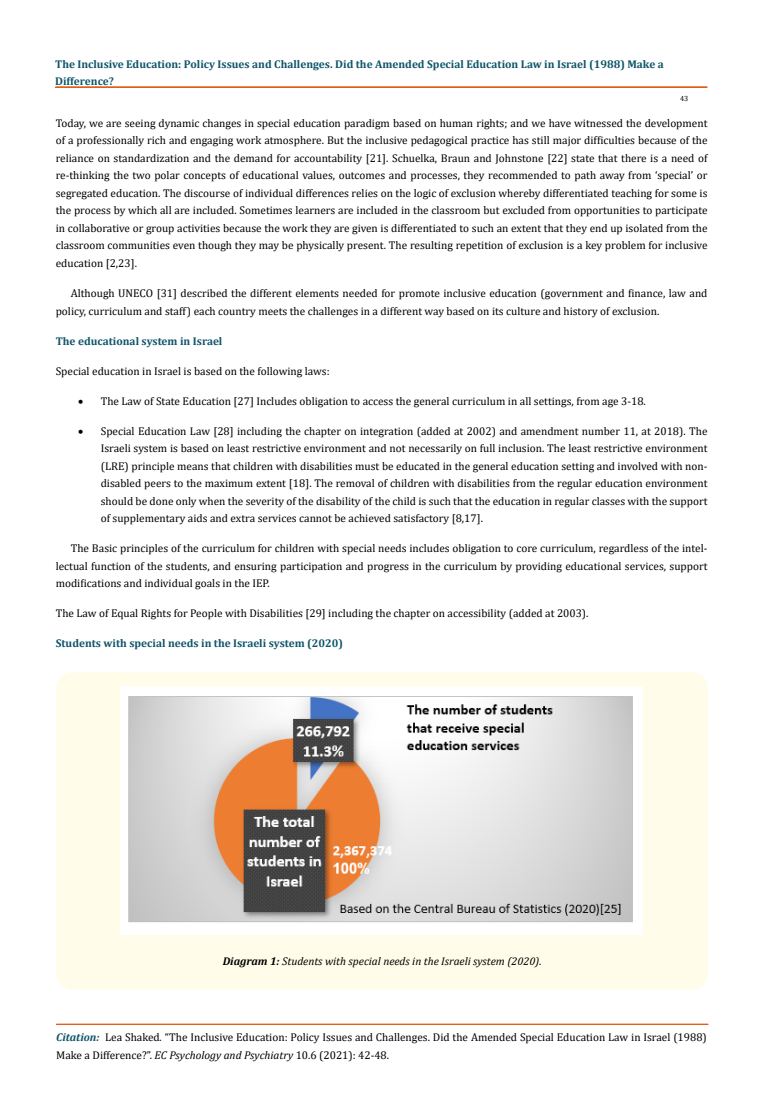
<style>
.page{position:relative;width:764px;height:1112px;background:#fff}
.page>*{position:absolute;margin:0;border:0;box-sizing:border-box;transform-origin:0 0}
.t1{font:11.25px/17.5px "Cambria";color:#000;text-align:justify}
.t2{font:700 11.25px/17.5px "Cambria";color:#0e546a}
.t3{font:italic 11.25px "Cambria";color:#000}
.t4{font:7.5px "Cambria";color:#000}
.s1{font-weight:700}
.s2{font-weight:700;font-style:italic;color:#0e546a}
.s3{font-style:italic}
</style>
<div class="page">
<div style="left:56px;top:87px;width:651px;height:1px;border:1px solid #e05d1a"></div>
<hr style="left:57px;top:1024px;width:651px;height:1px;background:#e05d1a">
<div style="left:56px;top:672px;width:651px;height:317px;background:#fffde9;border-radius:15px"></div>
<img style="left:121px;top:686px;width:521px;height:248px">
<p class="t2" style="left:55px;top:55px;width:610px">The Inclusive Education: Policy Issues and Challenges. Did the Amended Special Education Law in Israel (1988) Make a<br>Difference?</p>
<p class="t4" style="left:680px;top:94px;width:10px">43</p>
<p class="t1" style="left:56px;top:114px;width:653px">Today, we are seeing dynamic changes in special education paradigm based on human rights; and we have witnessed the development of a professionally rich and engaging work atmosphere. But the inclusive pedagogical practice has still major difficulties because of the reliance on standardization and the demand for accountability [21]. Schuelka, Braun and Johnstone [22] state that there is a need of re-thinking the two polar concepts of educational values, outcomes and processes, they recommended to path away from ‘special’ or segregated education. The discourse of individual differences relies on the logic of exclusion whereby differentiated teaching for some is the process by which all are included. Sometimes learners are included in the classroom but excluded from opportunities to participate in collaborative or group activities because the work they are given is differentiated to such an extent that they end up isolated from the classroom communities even though they may be physically present. The resulting repetition of exclusion is a key problem for inclusive education [2,23].</p>
<p class="t1" style="left:56px;top:284px;width:653px;text-indent:15px">Although UNECO [31] described the different elements needed for promote inclusive education (government and finance, law and policy, curriculum and staff) each country meets the challenges in a different way based on its culture and history of exclusion.</p>
<p class="t2" style="left:56px;top:331px;width:168px">The educational system in Israel</p>
<p class="t1" style="left:56px;top:362px;width:275px">Special education in Israel is based on the following laws:</p>
<p class="t1" style="left:78px;top:392px;width:569px">• The Law of State Education [27] Includes obligation to access the general curriculum in all settings, from age 3-18.</p>
<p class="t1" style="left:101px;top:422px;width:608px;text-indent:-22px">• Special Education Law [28] including the chapter on integration (added at 2002) and amendment number 11, at 2018). The Israeli system is based on least restrictive environment and not necessarily on full inclusion. The least restrictive environment (LRE) principle means that children with disabilities must be educated in the general education setting and involved with non&shy;disabled peers to the maximum extent [18]. The removal of children with disabilities from the regular education environment should be done only when the severity of the disability of the child is such that the education in regular classes with the support of supplementary aids and extra services cannot be achieved satisfactory [8,17].</p>
<p class="t1" style="left:56px;top:539px;width:653px;text-indent:15px">The Basic principles of the curriculum for children with special needs includes obligation to core curriculum, regardless of the intel&shy;lectual function of the students, and ensuring participation and progress in the curriculum by providing educational services, support modifications and individual goals in the IEP.</p>
<p class="t1" style="left:56px;top:604px;width:534px">The Law of Equal Rights for People with Disabilities [29] including the chapter on accessibility (added at 2003).</p>
<p class="t2" style="left:56px;top:634px;width:289px">Students with special needs in the Israeli system (2020)</p>
<p class="t3" style="left:223px;top:953px;width:320px"><span class="s1">Diagram 1:</span> Students with special needs in the Israeli system (2020).</p>
<p class="t1" style="left:56px;top:1028px;width:652px"><span class="s2">Citation:</span> Lea Shaked<span class="s3">.</span> “The Inclusive Education: Policy Issues and Challenges. Did the Amended Special Education Law in Israel (1988)<br>Make a Difference?”. <span class="s3">EC Psychology and Psychiatry</span> 10.6 (2021): 42-48.</p>
</div>
